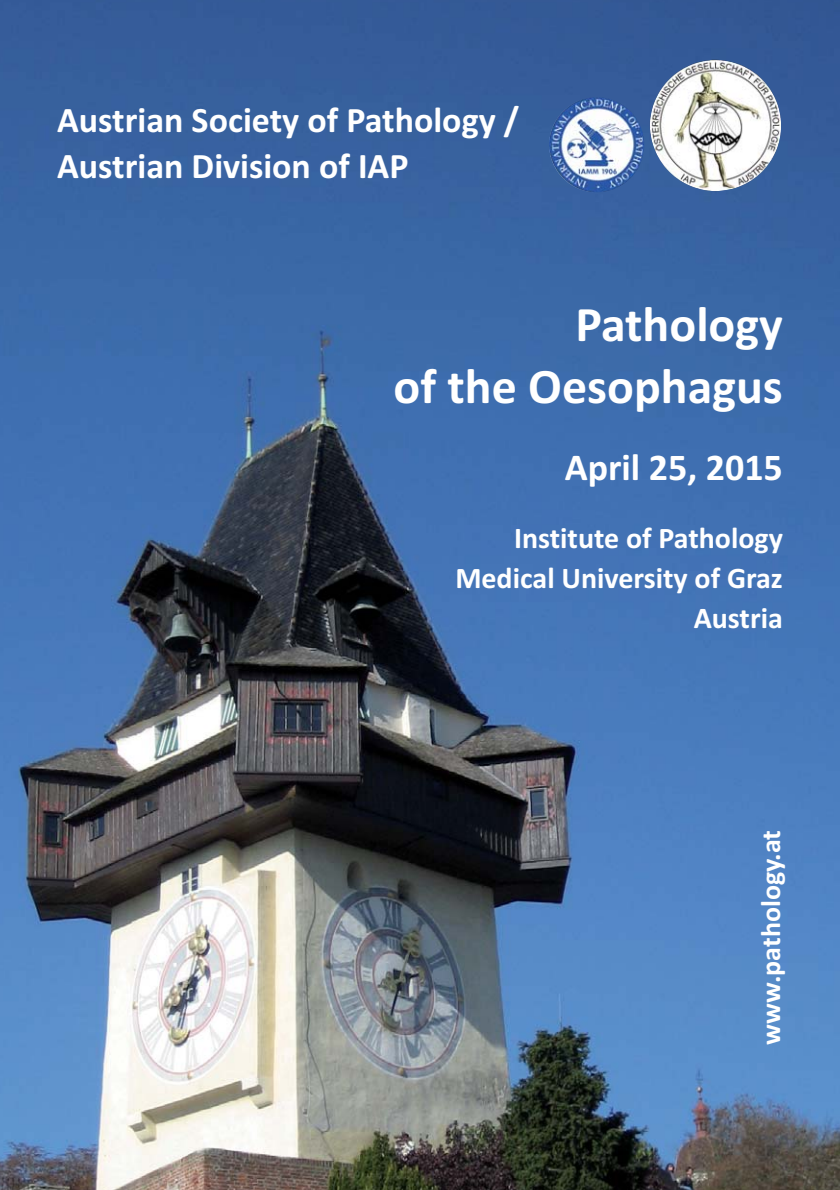
<style>
.page{position:relative;width:840px;height:1190px;background:#fff}
.page>*{position:absolute;margin:0;border:0;box-sizing:border-box;transform-origin:0 0}
.t1{font:700 50px/62px "Calibri";color:#fff;text-align:right}
.t2{font:700 38px "Calibri";color:#fff}
.t3{font:700 36px/46px "Calibri";color:#fff}
.t4{font:700 30px/40px "Calibri";color:#fff;text-align:right}
.t5{font:700 28px "Calibri";color:#fff}
</style>
<div class="page">
<img style="left:0;top:0;width:840px;height:1190px">
<img style="left:650px;top:60px;width:131px;height:131px">
<img style="left:549px;top:97px;width:95px;height:95px;border-radius:50%">
<p class="t3" style="left:57px;top:100px;width:464px">Austrian Society of Pathology /<br>Austrian Division of IAP</p>
<h1 class="t1" style="left:394px;top:298px;width:391px">Pathology<br>of the Oesophagus</h1>
<p class="t2" style="left:565px;top:454px;width:220px">April 25, 2015</p>
<p class="t4" style="left:455px;top:520px;width:329px">Institute of Pathology<br>Medical University of Graz<br>Austria</p>
<p class="t5" style="left:761px;top:1045px;width:216px;rotate:-90deg">www.pathology.at</p>
</div>
